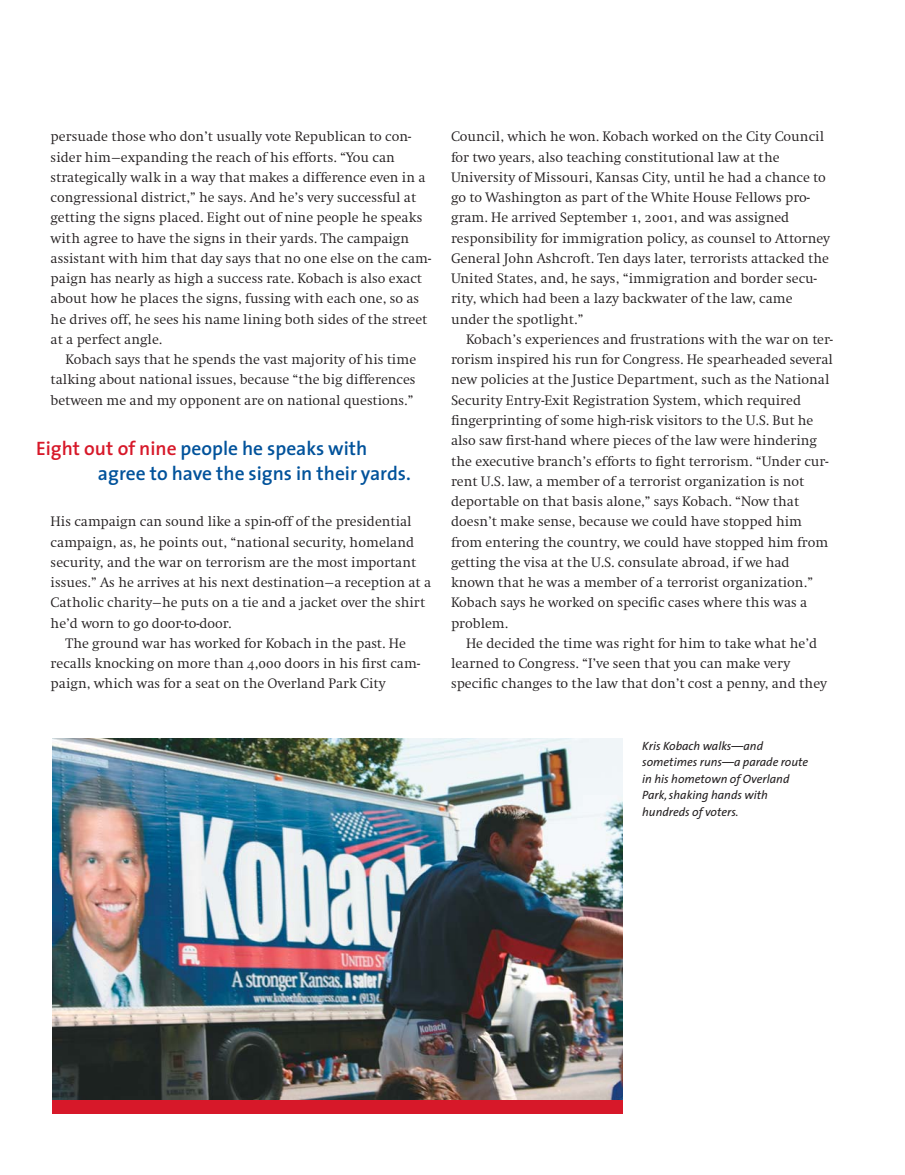
<style>
.page{position:relative;width:905px;height:1175px;background:#fff}
.page>*{position:absolute;margin:0;border:0;box-sizing:border-box;transform-origin:0 0}
.t1{font:600 19.5px/25.5px "The Sans";color:#00529b}
.t2{font:14.25px/20.2px "Swiftrmlaw";color:#231f20}
.t3{font:italic 12px/16.5px "The Sans";color:#231f20}
.s1{color:#d71829}
</style>
<div class="page">
<div style="left:52px;top:738px;width:570px;height:376px;background:#d71829"></div>
<img style="left:52px;top:738px;width:570px;height:361px">
<p class="t2" style="left:51px;top:128px;width:382px">persuade those who don’t usually vote Republican to con&shy;sider him—expanding the reach of his efforts. “You can strategically walk in a way that makes a difference even in a congressional district,” he says. And he’s very successful at getting the signs placed. Eight out of nine people he speaks with agree to have the signs in their yards. The campaign assistant with him that day says that no one else on the cam&shy;paign has nearly as high a success rate. Kobach is also exact about how he places the signs, fussing with each one, so as he drives off, he sees his name lining both sides of the street at a perfect angle.</p>
<p class="t2" style="left:51px;top:351px;width:367px;text-align:justify;text-indent:15px">Kobach says that he spends the vast majority of his time talking about national issues, because “the big differences between me and my opponent are on national questions.”</p>
<h1 class="t1" style="left:98px;top:437px;width:314px;text-indent:-62px"><span class="s1">Eight out of nine</span> people he speaks with agree to have the signs in their yards.</h1>
<p class="t2" style="left:51px;top:513px;width:362px">His campaign can sound like a spin-off of the presidential</p>
<p class="t2" style="left:51px;top:533px;width:365px">campaign, as, he points out, “national security, homeland</p>
<p class="t2" style="left:51px;top:553px;width:367px">security, and the war on terrorism are the most important</p>
<p class="t2" style="left:51px;top:573px;width:382px">issues.” As he arrives at his next destination—a reception at a</p>
<p class="t2" style="left:51px;top:594px;width:376px">Catholic charity—he puts on a tie and a jacket over the shirt</p>
<p class="t2" style="left:51px;top:614px;width:182px">he’d worn to go door-to-door.</p>
<p class="t2" style="left:66px;top:634px;width:342px">The ground war has worked for Kobach in the past. He</p>
<p class="t2" style="left:51px;top:654px;width:371px">recalls knocking on more than 4,000 doors in his first cam-</p>
<p class="t2" style="left:51px;top:675px;width:336px">paign, which was for a seat on the Overland Park City</p>
<p class="t2" style="left:451px;top:128px;width:380px">Council, which he won. Kobach worked on the City Council for two years, also teaching constitutional law at the University of Missouri, Kansas City, until he had a chance to go to Washington as part of the White House Fellows pro&shy;gram. He arrived September 1, 2001, and was assigned responsibility for immigration policy, as counsel to Attorney General John Ashcroft. Ten days later, terrorists attacked the United States, and, he says, “immigration and border secu&shy;rity, which had been a lazy backwater of the law, came under the spotlight.”</p>
<p class="t2" style="left:451px;top:330px;width:383px;text-indent:15px">Kobach’s experiences and frustrations with the war on ter&shy;rorism inspired his run for Congress. He spearheaded several new policies at the Justice Department, such as the National Security Entry-Exit Registration System, which required fingerprinting of some high-risk visitors to the U.S. But he also saw first-hand where pieces of the law were hindering the executive branch’s efforts to fight terrorism. “Under cur&shy;rent U.S. law, a member of a terrorist organization is not deportable on that basis alone,” says Kobach. “Now that doesn’t make sense, because we could have stopped him from entering the country, we could have stopped him from getting the visa at the U.S. consulate abroad, if we had known that he was a member of a terrorist organization.” Kobach says he worked on specific cases where this was a problem.</p>
<p class="t2" style="left:451px;top:634px;width:377px;text-indent:15px">He decided the time was right for him to take what he’d learned to Congress. “I’ve seen that you can make very specific changes to the law that don’t cost a penny, and they</p>
<p class="t3" style="left:642px;top:738px;width:167px">Kris Kobach walks—and sometimes runs—a parade route in his hometown of Overland<br>Park, shaking hands with hundreds of voters.</p>
</div>
